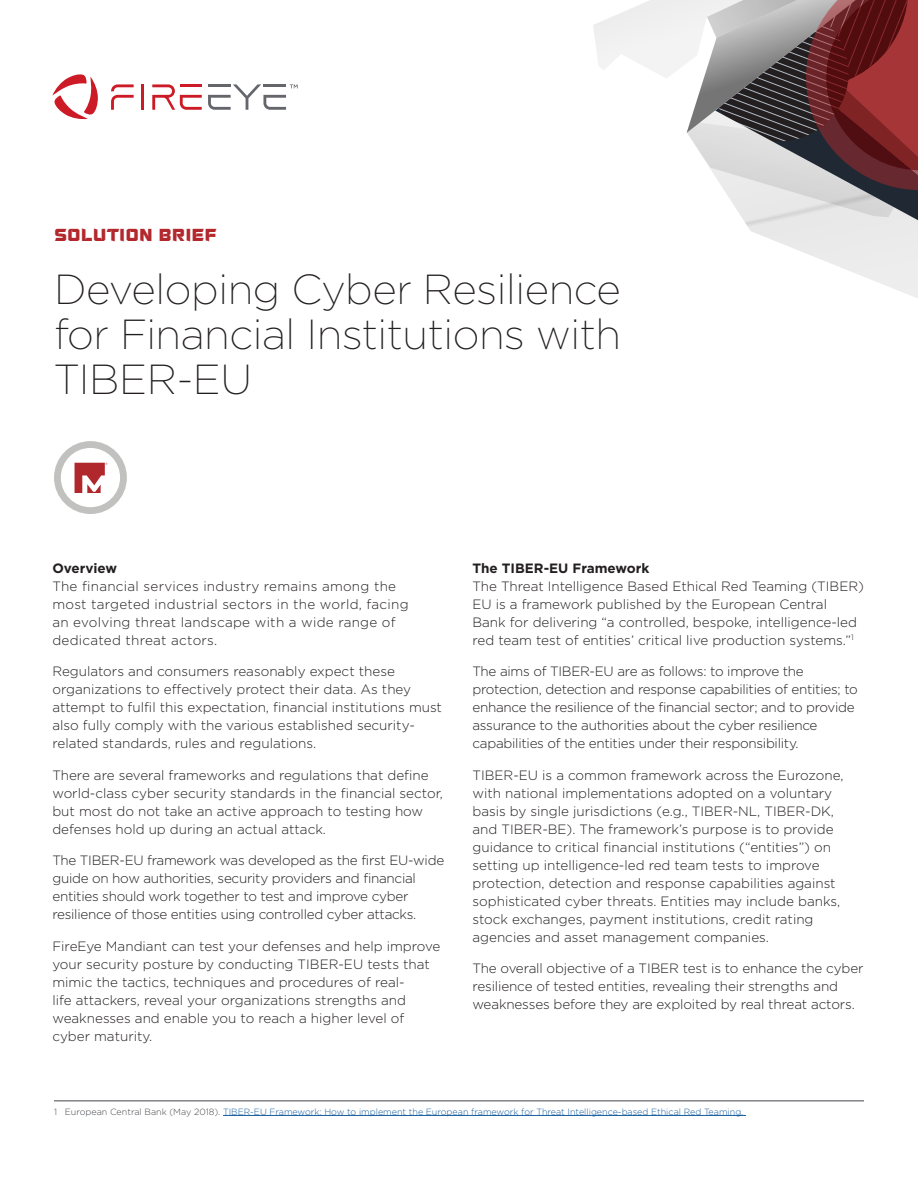
<style>
.page{position:relative;width:918px;height:1188px;background:#fff}
.page>*{position:absolute;margin:0;border:0;box-sizing:border-box;transform-origin:0 0}
.t1{font:200 42px/45px "Gotham";letter-spacing:-.01em;color:#231f20;text-align:justify}
.t2{font:21px "Fire Eye Display U";color:#b2282d}
.Body_Text_9_12{font:300 13.5px/18px "Gotham";color:#231f20}
.Body_Text_9_12-2{font:300 13.5px/18px "Gotham";letter-spacing:-.02em;color:#231f20}
.Body_Text_9_12-3{font:300 13.5px/18px "Gotham";letter-spacing:.02em;color:#231f20}
.Subhead_Level_1{font:700 13.5px "Gotham";color:#231f20}
.footnote_with_rule{font:300 9px "Gotham";color:#175d9e}
.s1{color:#44474d}
</style>
<div class="page">
<hr style="left:141px;top:84px;width:3px;height:26px;background:#cc1b26">
<svg style="left:111px;top:84px;width:23px;height:26px"></svg>
<svg style="left:152px;top:84px;width:50px;height:26px"></svg>
<svg style="left:52px;top:74px;width:46px;height:46px"></svg>
<svg style="left:208px;top:84px;width:90px;height:26px"></svg>
<svg style="left:593px;top:0;width:325px;height:298px"></svg>
<div style="left:54px;top:441px;width:73px;height:73px;background:#c1c1c0;border-radius:50%"></div>
<div style="left:61px;top:448px;width:59px;height:59px;background:#fff;border-radius:50%"></div>
<svg style="left:75px;top:463px;width:33px;height:30px"></svg>
<hr style="left:54px;top:1101px;width:810px;height:1px;background:#44474d">
<hr style="left:223px;top:1115px;width:523px;height:1px;background:#175d9e">
<p class="t2" style="left:54px;top:222px;width:164px">solution brief</p>
<p class="t1" style="left:54px;top:265px;width:569px">Developing Cyber Resilience for Financial Institutions with TIBER-EU</p>
<p class="Subhead_Level_1" style="left:52px;top:559px;width:66px">Overview</p>
<p class="Body_Text_9_12-3" style="left:52px;top:577px;width:358px">The financial services industry remains among the most targeted industrial sectors in the world, facing an evolving threat landscape with a wide range of dedicated threat actors.</p>
<p class="Body_Text_9_12" style="left:52px;top:662px;width:391px">Regulators and consumers reasonably expect these organizations to effectively protect their data. As they attempt to fulfil this expectation, financial institutions must also fully comply with the various established security&shy;related standards, rules and regulations.</p>
<p class="Body_Text_9_12" style="left:52px;top:766px;width:392px">There are several frameworks and regulations that define world-class cyber security standards in the financial sector, but most do not take an active approach to testing how defenses hold up during an actual attack.</p>
<p class="Body_Text_9_12-2" style="left:52px;top:851px;width:393px">The TIBER-EU framework was developed as the first EU-wide guide on how authorities, security providers and financial entities should work together to test and improve cyber resilience of those entities using controlled cyber attacks.</p>
<p class="Body_Text_9_12" style="left:52px;top:937px;width:390px">FireEye Mandiant can test your defenses and help improve your security posture by conducting TIBER-EU tests that mimic the tactics, techniques and procedures of real-<br>life attackers, reveal your organizations strengths and weaknesses and enable you to reach a higher level of cyber maturity.</p>
<p class="Subhead_Level_1" style="left:472px;top:559px;width:178px">The TIBER-EU Framework</p>
<p class="Body_Text_9_12" style="left:472px;top:577px;width:393px">The Threat Intelligence Based Ethical Red Teaming (TIBER)<br>EU is a framework published by the European Central<br>Bank for delivering “a controlled, bespoke, intelligence-led red team test of entities’ critical live production systems.”<sup>1</sup></p>
<p class="Body_Text_9_12-2" style="left:472px;top:662px;width:387px">The aims of TIBER-EU are as follows: to improve the protection, detection and response capabilities of entities; to enhance the resilience of the financial sector; and to provide assurance to the authorities about the cyber resilience capabilities of the entities under their responsibility.</p>
<p class="Body_Text_9_12" style="left:472px;top:766px;width:373px">TIBER-EU is a common framework across the Eurozone, with national implementations adopted on a voluntary basis by single jurisdictions (e.g., TIBER-NL, TIBER-DK, and TIBER-BE). The framework’s purpose is to provide guidance to critical financial institutions (“entities”) on setting up intelligence-led red team tests to improve protection, detection and response capabilities against sophisticated cyber threats. Entities may include banks, stock exchanges, payment institutions, credit rating agencies and asset management companies.</p>
<p class="Body_Text_9_12" style="left:472px;top:959px;width:393px">The overall objective of a TIBER test is to enhance the cyber resilience of tested entities, revealing their strengths and weaknesses before they are exploited by real threat actors.</p>
<p class="footnote_with_rule" style="left:54px;top:1106px;width:691px"><span class="s1">1 European Central Bank (May 2018).</span> TIBER-EU Framework: How to implement the European framework for Threat Intelligence-based Ethical Red Teaming.</p>
</div>
